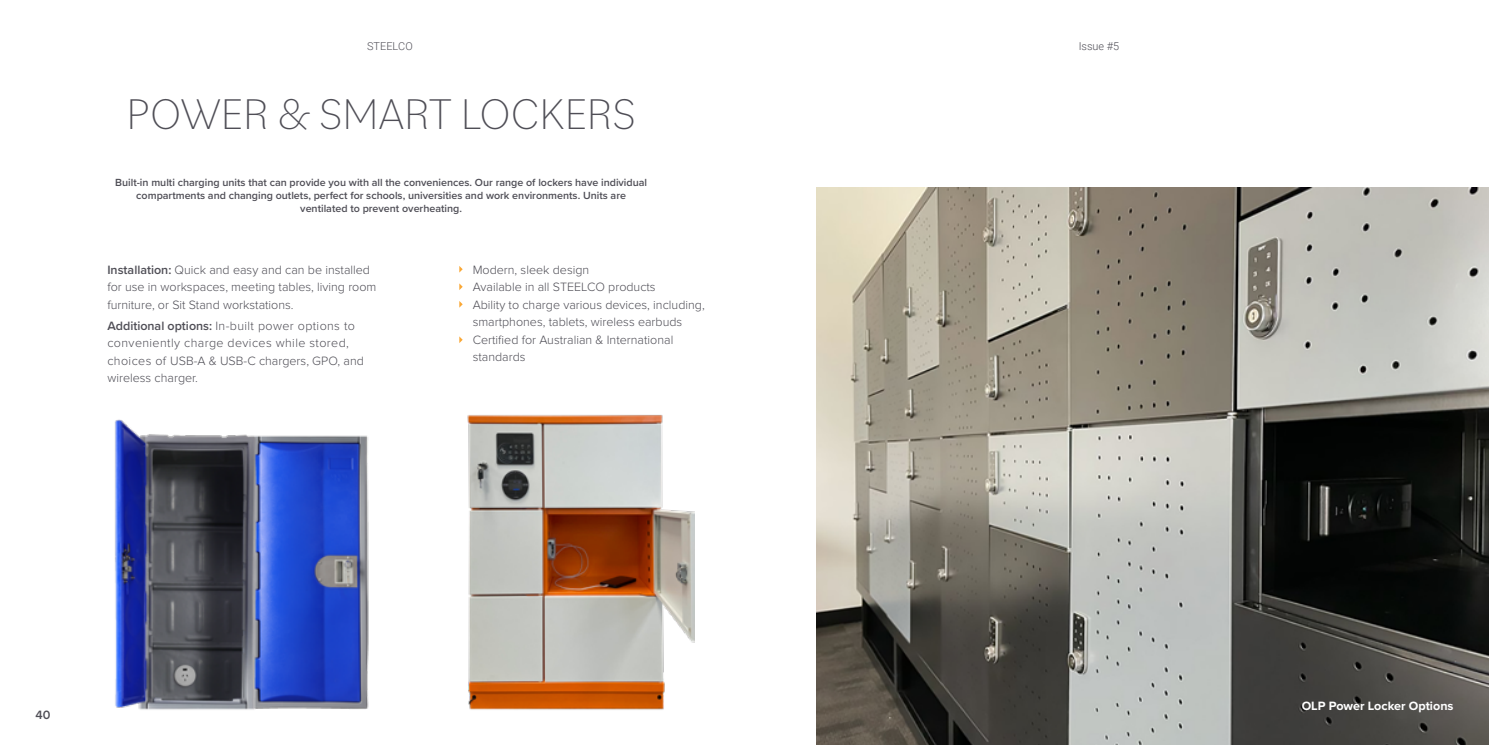
<style>
.page{position:relative;width:1489px;height:745px;background:#fff}
.page>*{position:absolute;margin:0;border:0;box-sizing:border-box;transform-origin:0 0}
.t1{font:200 45px "Bilo";color:#4f4e56}
.t2{font:300 12.5px/17.5px "Proxima Nova";color:#4f4e56}
.t3{font:300 12.5px/17.5px "Proxima Nova";letter-spacing:.03em;color:#4f4e56}
.t4{font:700 12.5px "Proxima Nova";color:#fff}
.t5{font:600 12.5px "Proxima Nova";color:#504f57}
.t6{font:300 10.88px "Roboto";color:#4f4e56}
.t7{font:600 10.75px/12.9px "Proxima Nova";color:#4f4e56;text-align:center}
.s1{font-weight:600}
</style>
<div class="page">
<img style="left:115px;top:419px;width:254px;height:291px">
<img style="left:467px;top:415px;width:227px;height:295px">
<img style="left:816px;top:187px;width:672px;height:557px">
<svg style="left:459px;top:301px;width:3px;height:6px"></svg>
<svg style="left:459px;top:336px;width:3px;height:7px"></svg>
<svg style="left:459px;top:283px;width:3px;height:7px"></svg>
<svg style="left:459px;top:266px;width:3px;height:6px"></svg>
<p class="t6" style="left:367px;top:39px;width:47px">STEELCO</p>
<p class="t6" style="left:1078px;top:39px;width:42px">Issue #5</p>
<h1 class="t1" style="left:126px;top:83px;width:511px">POWER &amp; SMART LOCKERS</h1>
<p class="t7" style="left:115px;top:175px;width:533px">Built-in multi charging units that can provide you with all the conveniences. Our range of lockers have individual compartments and changing outlets, perfect for schools, universities and work environments. Units are ventilated to prevent overheating.</p>
<p class="t2" style="left:107px;top:260px;width:270px"><span class="s1">Installation:</span> Quick and easy and can be installed for use in workspaces, meeting tables, living room furniture, or Sit Stand workstations.</p>
<p class="t3" style="left:107px;top:317px;width:258px"><span class="s1">Additional options:</span> In-built power options to conveniently charge devices while stored, choices of USB-A &amp; USB-C chargers, GPO, and wireless charger.</p>
<p class="t2" style="left:472px;top:260px;width:233px">Modern, sleek design<br>Available in all STEELCO products<br>Ability to charge various devices, including, smartphones, tablets, wireless earbuds<br>Certified for Australian &amp; International standards</p>
<p class="t5" style="left:35px;top:705px;width:16px">40</p>
<p class="t4" style="left:1301px;top:697px;width:153px">OLP Power Locker Options</p>
</div>
